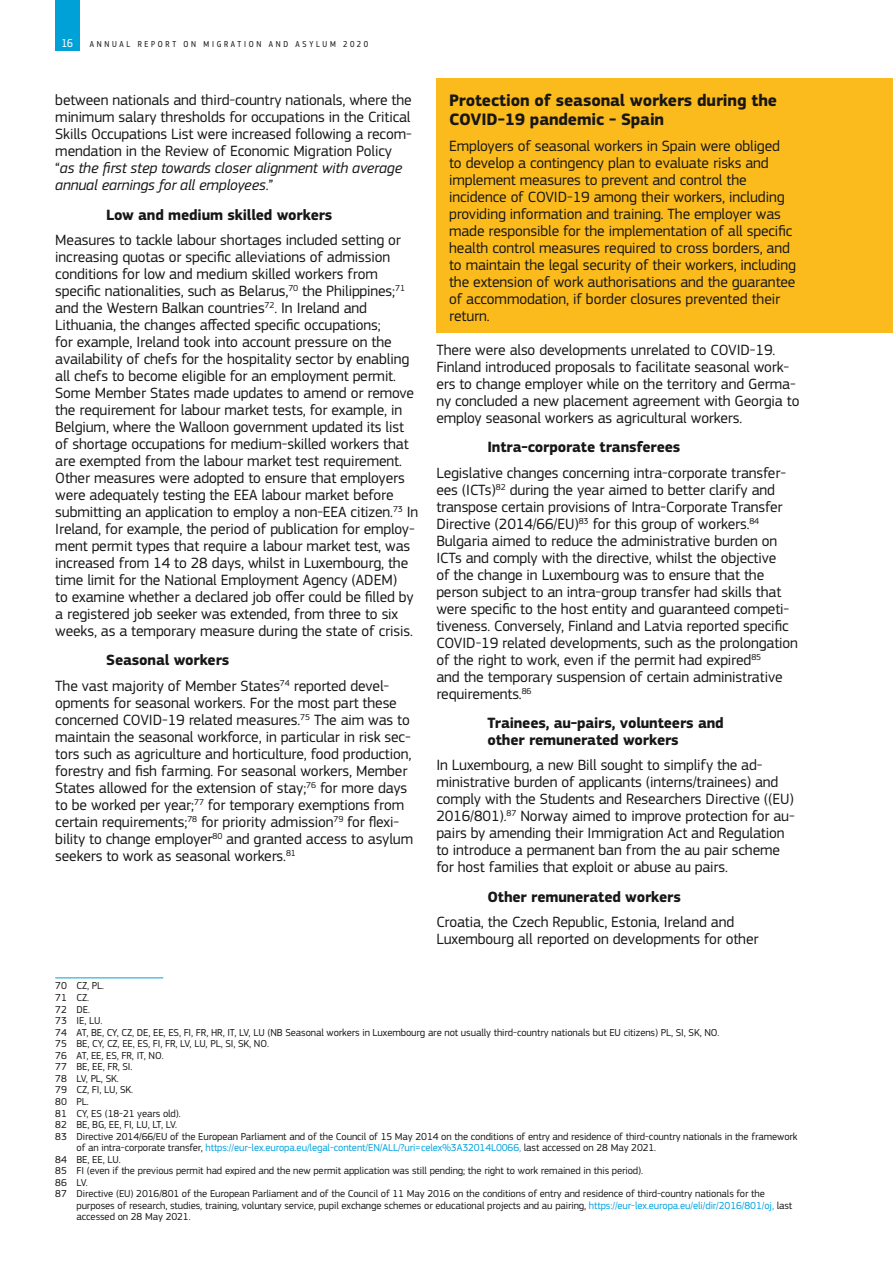
<style>
.page{position:relative;width:893px;height:1263px;background:#fff}
.page>*{position:absolute;margin:0;border:0;box-sizing:border-box;transform-origin:0 0}
.t1{font:700 17.25px/19px "EC Square Sans Pro";letter-spacing:-.01em;color:#181716}
.t2{font:15.45px/17px "EC Square Sans Pro";letter-spacing:-.01em;color:#181716}
.t3{font:700 15.45px/16.6px "EC Square Sans Pro";letter-spacing:-.01em;color:#181716}
.t4{font:12px "EC Square Sans Cond Pro";color:#fff}
.t5{font:10.5px "EC Square Sans Pro";letter-spacing:-.01em;color:#181716}
.t6{font:10.5px "EC Square Sans Pro";letter-spacing:-.01em;color:#00a1df}
.t7{font:9px "EC Square Sans Cond Pro";letter-spacing:.3em;color:#181716}
.s1{font-style:italic}
.s2{font-weight:700}
.s3{color:#181716}
.s4{color:#00a1df}
</style>
<div class="page">
<div style="left:55px;top:0;width:24px;height:51px;background:#00a1d7"></div>
<hr style="left:55px;top:977px;width:108px;height:1px;background:#00a1d7">
<div style="left:436px;top:79px;width:457px;height:59px;background:#fbbb1d"></div>
<div style="left:436px;top:124px;width:457px;height:209px;background:#fbbb1d"></div>
<p class="t4" style="left:62px;top:36px;width:13px">16</p>
<p class="t7" style="left:90px;top:39px;width:280px">ANNUAL REPORT ON MIGRATION AND ASYLUM 2020</p>
<p class="t2" style="left:55px;top:92px;width:358px">between nationals and third-country nationals, where the minimum salary thresholds for occupations in the Critical Skills Occupations List were increased following a recom&shy;mendation in the Review of Economic Migration Policy “<span class="s1">as the first step towards closer alignment with average annual earnings for all employees</span>.”</p>
<p class="t3" style="left:106px;top:207px;width:228px">Low and medium skilled workers</p>
<p class="t2" style="left:55px;top:232px;width:365px">Measures to tackle labour shortages included setting or increasing quotas or specific alleviations of admission conditions for low and medium skilled workers from specific nationalities, such as Belarus,<sup>70</sup> the Philippines;<sup>71 </sup>and the Western Balkan countries<sup>72</sup>. In Ireland and Lithuania, the changes affected specific occupations;<br>for example, Ireland took into account pressure on the availability of chefs for the hospitality sector by enabling all chefs to become eligible for an employment permit.<br>Some Member States made updates to amend or remove the requirement for labour market tests, for example, in Belgium, where the Walloon government updated its list of shortage occupations for medium-skilled workers that are exempted from the labour market test requirement.<br>Other measures were adopted to ensure that employers were adequately testing the EEA labour market before submitting an application to employ a non-EEA citizen.<sup>73</sup> In Ireland, for example, the period of publication for employ&shy;ment permit types that require a labour market test, was increased from 14 to 28 days, whilst in Luxembourg, the time limit for the National Employment Agency (ADEM)<br>to examine whether a declared job offer could be filled by a registered job seeker was extended, from three to six weeks, as a temporary measure during the state of crisis.</p>
<p class="t2" style="left:55px;top:648px;width:336px;line-height:25.5px;text-indent:51px"><span class="s2">Seasonal workers<br></span>The vast majority of Member States<sup>74</sup> reported devel-</p>
<p class="t2" style="left:55px;top:694px;width:359px">opments for seasonal workers. For the most part these concerned COVID-19 related measures.<sup>75</sup> The aim was to maintain the seasonal workforce, in particular in risk sec&shy;tors such as agriculture and horticulture, food production, forestry and fish farming. For seasonal workers, Member States allowed for the extension of stay;<sup>76</sup> for more days to be worked per year;<sup>77</sup> for temporary exemptions from certain requirements;<sup>78</sup> for priority admission<sup>79</sup> for flexi&shy;bility to change employer<sup>80</sup> and granted access to asylum seekers to work as seasonal workers.<sup>81</sup></p>
<p class="t1" style="left:449px;top:92px;width:329px">Protection of seasonal workers during the<br>COVID-19 pandemic - Spain</p>
<p class="t2" style="left:449px;top:137px;width:348px">Employers of seasonal workers in Spain were obliged to develop a contingency plan to evaluate risks and implement measures to prevent and control the incidence of COVID-19 among their workers, including providing information and training. The employer was made responsible for the implementation of all specific health control measures required to cross borders, and to maintain the legal security of their workers, including the extension of work authorisations and the guarantee of accommodation, if border closures prevented their return.</p>
<p class="t2" style="left:436px;top:341px;width:365px">There were also developments unrelated to COVID-19.<br>Finland introduced proposals to facilitate seasonal work&shy;ers to change employer while on the territory and Germa&shy;ny concluded a new placement agreement with Georgia to employ seasonal workers as agricultural workers.</p>
<p class="t3" style="left:487px;top:439px;width:194px">Intra-corporate transferees</p>
<p class="t2" style="left:436px;top:464px;width:363px">Legislative changes concerning intra-corporate transfer&shy;ees (ICTs)<sup>82</sup> during the year aimed to better clarify and transpose certain provisions of Intra-Corporate Transfer Directive (2014/66/EU)<sup>83</sup> for this group of workers.<sup>84<br></sup>Bulgaria aimed to reduce the administrative burden on ICTs and comply with the directive, whilst the objective<br>of the change in Luxembourg was to ensure that the person subject to an intra-group transfer had skills that were specific to the host entity and guaranteed competi&shy;tiveness. Conversely, Finland and Latvia reported specific COVID-19 related developments, such as the prolongation of the right to work, even if the permit had expired<sup>85<br></sup>and the temporary suspension of certain administrative requirements.<sup>86</sup></p>
<p class="t3" style="left:487px;top:715px;width:238px">Trainees, au-pairs, volunteers and other remunerated workers</p>
<p class="t2" style="left:436px;top:757px;width:360px">In Luxembourg, a new Bill sought to simplify the ad&shy;ministrative burden of applicants (interns/trainees) and comply with the Students and Researchers Directive ((EU)<br>2016/801).<sup>87</sup> Norway aimed to improve protection for au&shy;pairs by amending their Immigration Act and Regulation to introduce a permanent ban from the au pair scheme for host families that exploit or abuse au pairs.</p>
<p class="t3" style="left:487px;top:889px;width:195px">Other remunerated workers</p>
<p class="t2" style="left:436px;top:914px;width:324px">Croatia, the Czech Republic, Estonia, Ireland and<br>Luxembourg all reported on developments for other</p>
<p class="t5" style="left:55px;top:980px;width:50px">70 CZ, PL.</p>
<p class="t5" style="left:55px;top:991px;width:35px">71 CZ.</p>
<p class="t5" style="left:55px;top:1003px;width:36px">72 DE.</p>
<p class="t5" style="left:55px;top:1014px;width:49px">73 IE, LU.</p>
<p class="t5" style="left:55px;top:1026px;width:666px">74 AT, BE, CY, CZ, DE, EE, ES, FI, FR, HR, IT, LV, LU (NB Seasonal workers in Luxembourg are not usually third-country nationals but EU citizens) PL, SI, SK, NO.</p>
<p class="t5" style="left:55px;top:1037px;width:215px">75 BE, CY, CZ, EE, ES, FI, FR, LV, LU, PL, SI, SK, NO.</p>
<p class="t5" style="left:55px;top:1049px;width:110px">76 AT, EE, ES, FR, IT, NO.</p>
<p class="t5" style="left:55px;top:1061px;width:79px">77 BE, EE, FR, SI.</p>
<p class="t5" style="left:55px;top:1072px;width:65px">78 LV, PL, SK.</p>
<p class="t5" style="left:55px;top:1084px;width:79px">79 CZ, FI, LU, SK.</p>
<p class="t5" style="left:55px;top:1095px;width:35px">80 PL.</p>
<p class="t5" style="left:55px;top:1107px;width:127px">81 CY, ES (18-21 years old).</p>
<p class="t5" style="left:55px;top:1118px;width:123px">82 BE, BG, EE, FI, LU, LT, LV.</p>
<p class="t5" style="left:55px;top:1130px;width:744px">83 Directive 2014/66/EU of the European Parliament and of the Council of 15 May 2014 on the conditions of entry and residence of third-country nationals in the framework</p>
<p class="t6" style="left:77px;top:1141px;width:581px"><span class="s3">of an intra-corporate transfer,</span> https://eur-lex.europa.eu/legal-content/EN/ALL/?uri=celex%3A32014L0066, <span class="s3">last accessed on 28 May 2021.</span></p>
<p class="t5" style="left:55px;top:1153px;width:67px">84 BE, EE, LU.</p>
<p class="t5" style="left:55px;top:1165px;width:589px">85 FI (even if the previous permit had expired and the new permit application was still pending; the right to work remained in this period).</p>
<p class="t5" style="left:55px;top:1176px;width:34px">86 LV.</p>
<p class="t5" style="left:55px;top:1188px;width:711px">87 Directive (EU) 2016/801 of the European Parliament and of the Council of 11 May 2016 on the conditions of entry and residence of third-country nationals for the</p>
<p class="t5" style="left:77px;top:1199px;width:717px">purposes of research, studies, training, voluntary service, pupil exchange schemes or educational projects and au pairing, <span class="s4">https://eur-lex.europa.eu/eli/dir/2016/801/oj,</span> last</p>
<p class="t5" style="left:77px;top:1211px;width:116px">accessed on 28 May 2021.</p>
</div>
